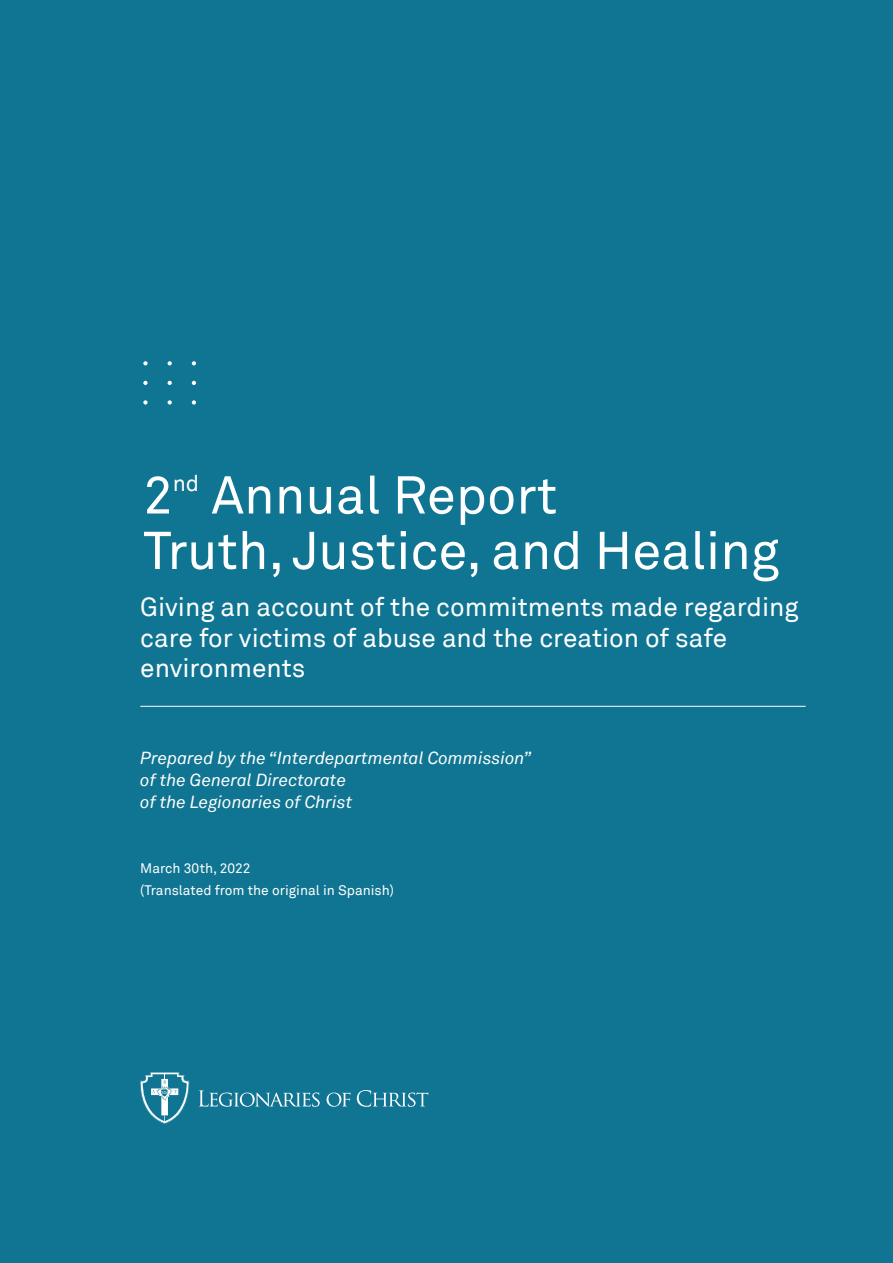
<style>
.page{position:relative;width:893px;height:1263px;background:#107592}
.page>*{position:absolute;margin:0;border:0;box-sizing:border-box;transform-origin:0 0}
.t1{font:52.5px "Akkurat";color:#fff}
.t2{font:26.1px/30.3px "Akkurat";color:#fff}
.t3{font:22.5px "Akkurat";color:#fff}
.t4{font:italic 17.4px "Akkurat";color:#fff}
.t5{font:13.8px "Akkurat";color:#fff}
</style>
<div class="page">
<hr style="left:140px;top:706px;width:666px;height:1px;background:#fff">
<svg style="left:143px;top:361px;width:5px;height:4px"></svg>
<svg style="left:143px;top:381px;width:5px;height:4px"></svg>
<svg style="left:143px;top:400px;width:5px;height:5px"></svg>
<svg style="left:168px;top:361px;width:4px;height:4px"></svg>
<svg style="left:168px;top:381px;width:4px;height:4px"></svg>
<svg style="left:168px;top:400px;width:4px;height:5px"></svg>
<svg style="left:192px;top:361px;width:4px;height:4px"></svg>
<svg style="left:192px;top:381px;width:4px;height:4px"></svg>
<svg style="left:192px;top:400px;width:4px;height:5px"></svg>
<svg style="left:140px;top:1072px;width:50px;height:52px"></svg>
<svg style="left:199px;top:1090px;width:121px;height:17px"></svg>
<svg style="left:327px;top:1092px;width:24px;height:15px"></svg>
<svg style="left:357px;top:1090px;width:71px;height:17px"></svg>
<p class="t1" style="left:143px;top:464px;width:31px">2</p>
<p class="t3" style="left:173px;top:470px;width:28px">nd</p>
<p class="t1" style="left:211px;top:464px;width:347px">Annual Report</p>
<p class="t1" style="left:143px;top:520px;width:637px">Truth, Justice, and Healing</p>
<p class="t2" style="left:140px;top:593px;width:660px">Giving an account of the commitments made regarding care for victims of abuse and the creation of safe environments</p>
<p class="t4" style="left:140px;top:748px;width:393px">Prepared by the “Interdepartmental Commission”</p>
<p class="t4" style="left:140px;top:770px;width:207px">of the General Directorate</p>
<p class="t4" style="left:140px;top:791px;width:214px">of the Legionaries of Christ</p>
<p class="t5" style="left:140px;top:860px;width:112px">March 30th, 2022</p>
<p class="t5" style="left:140px;top:882px;width:255px">(Translated from the original in Spanish)</p>
</div>
